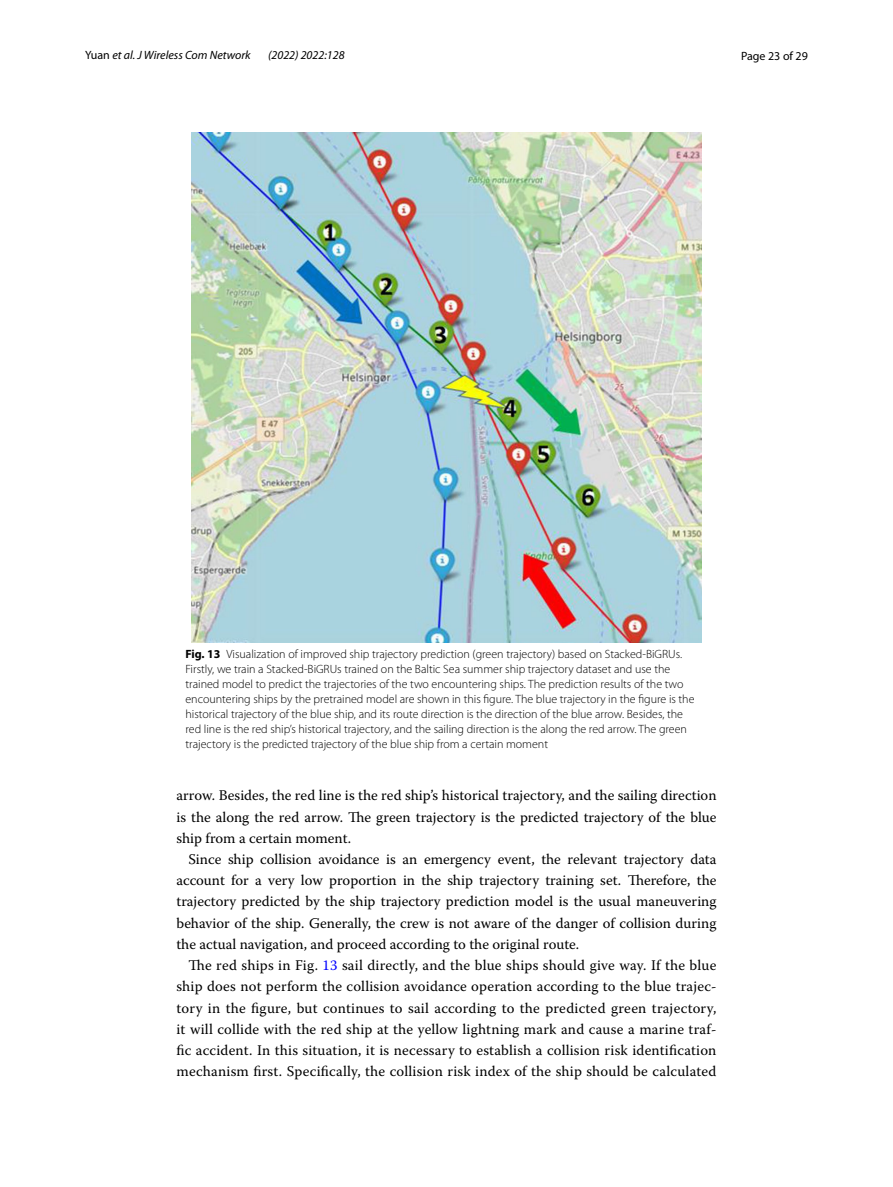
<style>
.page{position:relative;width:893px;height:1187px;background:#fff}
.page>*{position:absolute;margin:0;border:0;box-sizing:border-box;transform-origin:0 0}
.t1{font:14.7px/21.3px "Warnock Pro";color:#000;text-align:justify}
.t2{font:300 12px/15px "Myriad Pro";color:#000}
.t3{font:italic 12px "Myriad Pro";color:#000}
.t4{font:12px "Myriad Pro";color:#000}
.s1{font-style:normal}
.s2{font-weight:700}
.s3{color:#00f}
</style>
<div class="page">
<img style="left:191px;top:133px;width:511px;height:509px">
<p class="t3" style="left:85px;top:48px;width:167px"><span class="s1">Yuan</span> et al. J Wireless Com Network</p>
<p class="t3" style="left:268px;top:48px;width:78px">(2022) 2022:128</p>
<p class="t4" style="left:741px;top:48px;width:68px">Page 23 of 29</p>
<p class="t2" style="left:185px;top:646px;width:511px"><span class="s2">Fig. 13</span> Visualization of improved ship trajectory prediction (green trajectory) based on Stacked-BiGRUs.<br>Firstly, we train a Stacked-BiGRUs trained on the Baltic Sea summer ship trajectory dataset and use the trained model to predict the trajectories of the two encountering ships. The prediction results of the two encountering ships by the pretrained model are shown in this figure. The blue trajectory in the figure is the historical trajectory of the blue ship, and its route direction is the direction of the blue arrow. Besides, the red line is the red ship’s historical trajectory, and the sailing direction is the along the red arrow. The green trajectory is the predicted trajectory of the blue ship from a certain moment</p>
<p class="t1" style="left:176px;top:784px;width:542px">arrow. Besides, the red line is the red ship’s historical trajectory, and the sailing direction is the along the red arrow. The green trajectory is the predicted trajectory of the blue ship from a certain moment.</p>
<p class="t1" style="left:176px;top:848px;width:542px;text-indent:12px">Since ship collision avoidance is an emergency event, the relevant trajectory data account for a very low proportion in the ship trajectory training set. Therefore, the trajectory predicted by the ship trajectory prediction model is the usual maneuvering behavior of the ship. Generally, the crew is not aware of the danger of collision during the actual navigation, and proceed according to the original route.</p>
<p class="t1" style="left:176px;top:954px;width:542px;text-indent:12px">The red ships in Fig. <span class="s3">13</span> sail directly, and the blue ships should give way. If the blue ship does not perform the collision avoidance operation according to the blue trajec&shy;tory in the figure, but continues to sail according to the predicted green trajectory, it will collide with the red ship at the yellow lightning mark and cause a marine traf&shy;fic accident. In this situation, it is necessary to establish a collision risk identification mechanism first. Specifically, the collision risk index of the ship should be calculated</p>
</div>
